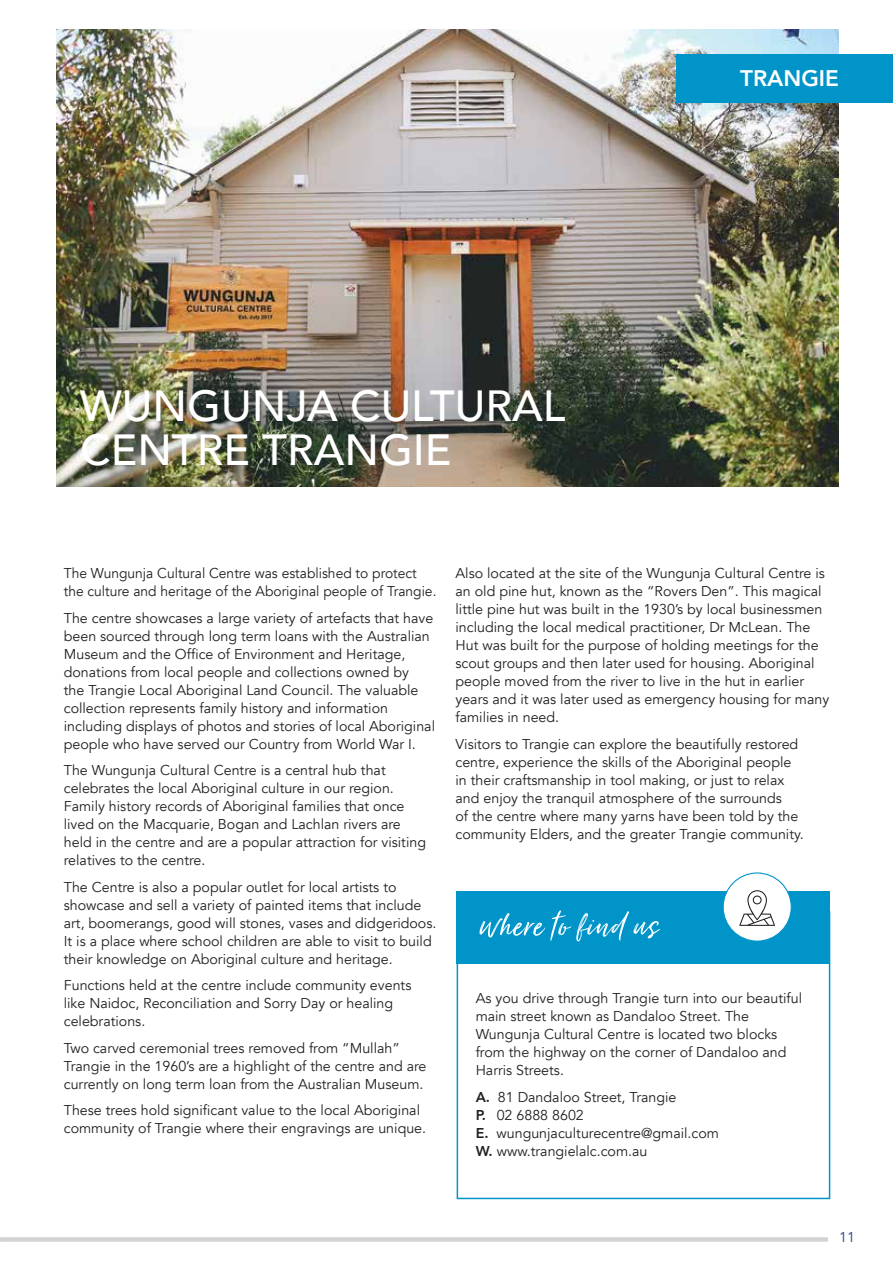
<style>
.page{position:relative;width:893px;height:1263px;background:#fff}
.page>*{position:absolute;margin:0;border:0;box-sizing:border-box;transform-origin:0 0}
.t1{font:500 43.5px/43.5px "Avenir";color:#fff}
.t2{font:800 22.5px "Avenir";color:#fff}
.t3{font:14.25px/18px "Avenir";color:#231f20}
.t4{font:14.25px "Avenir";color:#1e4488}
.s1{font-weight:800}
</style>
<div class="page">
<div style="left:0;top:1237px;width:828px;height:5px;background:#d1d3d4"></div>
<div style="left:457px;top:891px;width:373px;height:73px;background:#0094c8"></div>
<div style="left:457px;top:911px;width:373px;height:288px;border:2px solid #0094c8"></div>
<img style="left:56px;top:30px;width:782px;height:456px">
<svg style="left:479px;top:910px;width:181px;height:31px"></svg>
<div style="left:723px;top:873px;width:68px;height:68px;background:#fff;border-radius:50%"></div>
<div style="left:723px;top:872px;width:69px;height:70px;border:1px solid #0094c8;border-radius:50%"></div>
<svg style="left:739px;top:890px;width:36px;height:36px"></svg>
<div style="left:676px;top:54px;width:217px;height:48px;background:#0094c8"></div>
<h1 class="t1" style="left:80px;top:382px;width:487px">WUNGUNJA CULTURAL<br>CENTRE TRANGIE</h1>
<h2 class="t2" style="left:740px;top:60px;width:100px">TRANGIE</h2>
<p class="t3" style="left:64px;top:565px;width:374px">The Wungunja Cultural Centre was established to protect the culture and heritage of the Aboriginal people of Trangie.</p>
<p class="t3" style="left:64px;top:609px;width:373px">The centre showcases a large variety of artefacts that have been sourced through long term loans with the Australian Museum and the Office of Environment and Heritage, donations from local people and collections owned by<br>the Trangie Local Aboriginal Land Council. The valuable collection represents family history and information including displays of photos and stories of local Aboriginal people who have served our Country from World War I.</p>
<p class="t3" style="left:64px;top:762px;width:364px">The Wungunja Cultural Centre is a central hub that celebrates the local Aboriginal culture in our region.<br>Family history records of Aboriginal families that once lived on the Macquarie, Bogan and Lachlan rivers are held in the centre and are a popular attraction for visiting relatives to the centre.</p>
<p class="t3" style="left:64px;top:878px;width:374px">The Centre is also a popular outlet for local artists to showcase and sell a variety of painted items that include art, boomerangs, good will stones, vases and didgeridoos.<br>It is a place where school children are able to visit to build their knowledge on Aboriginal culture and heritage.</p>
<p class="t3" style="left:64px;top:977px;width:349px">Functions held at the centre include community events like Naidoc, Reconciliation and Sorry Day or healing celebrations.</p>
<p class="t3" style="left:64px;top:1039px;width:364px">Two carved ceremonial trees removed from “Mullah”<br>Trangie in the 1960’s are a highlight of the centre and are currently on long term loan from the Australian Museum.</p>
<p class="t3" style="left:64px;top:1102px;width:364px">These trees hold significant value to the local Aboriginal community of Trangie where their engravings are unique.</p>
<p class="t3" style="left:455px;top:565px;width:375px">Also located at the site of the Wungunja Cultural Centre is an old pine hut, known as the “Rovers Den”. This magical little pine hut was built in the 1930’s by local businessmen including the local medical practitioner, Dr McLean. The Hut was built for the purpose of holding meetings for the scout groups and then later used for housing. Aboriginal people moved from the river to live in the hut in earlier years and it was later used as emergency housing for many families in need.</p>
<p class="t3" style="left:455px;top:735px;width:350px">Visitors to Trangie can explore the beautifully restored centre, experience the skills of the Aboriginal people in their craftsmanship in tool making, or just to relax and enjoy the tranquil atmosphere of the surrounds<br>of the centre where many yarns have been told by the community Elders, and the greater Trangie community.</p>
<p class="t3" style="left:476px;top:989px;width:328px">As you drive through Trangie turn into our beautiful main street known as Dandaloo Street. The Wungunja Cultural Centre is located two blocks from the highway on the corner of Dandaloo and Harris Streets.</p>
<p class="t3" style="left:476px;top:1088px;width:245px"><span class="s1">A.</span> 81 Dandaloo Street, Trangie<br><span class="s1">P.</span> 02 6888 8602<br><span class="s1">E.</span> wungunjaculturecentre@gmail.com<br><span class="s1">W.</span> www.trangielalc.com.au</p>
<p class="t4" style="left:839px;top:1228px;width:17px">11</p>
</div>
